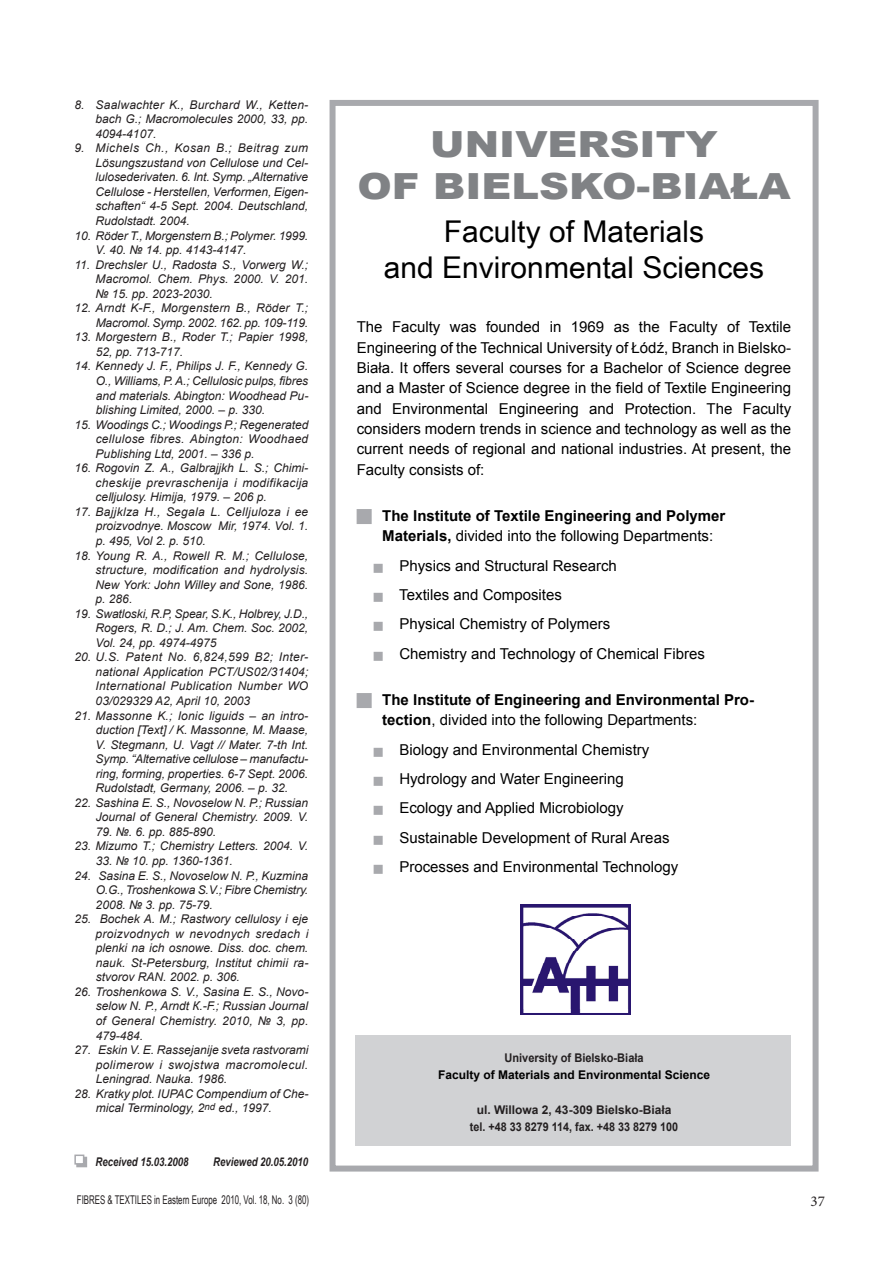
<style>
.page{position:relative;width:893px;height:1263px;background:#fff}
.page>*{position:absolute;margin:0;border:0;box-sizing:border-box;transform-origin:0 0}
.t1{font:900 36px/41.4px "Arial";color:#808285;text-align:center;scale:1.15 1}
.t2{font:30px/35.4px "Arial Narrow";color:#000;text-align:center;scale:1.22 1}
.t3{font:15px/20.4px "Arial";color:#000}
.t4{font:700 15px/20.4px "Arial";color:#000}
.t5{font:15px "Minion Pro";color:#231f20}
.t6{font:italic 12px/14.5px "Arial";color:#231f20;text-align:justify}
.t7{font:700 12px/17.4px "Arial";color:#231f20;text-align:center}
.t8{font:12px "Arial Narrow";color:#231f20;scale:.8 1}
.t9{font:700 12px "Arial";color:#000}
.t10{font:italic 700 12px "Arial";color:#231f20;scale:.8 1}
.t11{font:700 12px "Arial";color:#231f20;scale:.92 1}
.s1{font-weight:400}
</style>
<div class="page">
<div style="left:76px;top:1157px;width:11px;height:10px;background:#a8a9ad"></div>
<div style="left:74px;top:1154px;width:10px;height:10px;background:#fff;border:2px solid #a8a9ad"></div>
<div style="left:355px;top:1035px;width:435px;height:111px;background:#d1d2d4"></div>
<div style="left:330px;top:100px;width:489px;height:1071px;border:6px solid #a8a9ad"></div>
<img style="left:520px;top:905px;width:111px;height:110px">
<p class="t6" style="left:96px;top:97px;width:214px;text-indent:-21px">8. Saalwachter K., Burchard W., Ketten&shy;bach G.; Macromolecules 2000, 33, pp.<br>4094-4107.</p>
<p class="t6" style="left:96px;top:141px;width:214px;text-indent:-21px">9. Michels Ch., Kosan B.; Beitrag zum Lösungszustand von Cellulose und Cel&shy;lulosederivaten. 6. Int. Symp. „Alternative Cellulose - Herstellen, Verformen, Eigen&shy;schaften“ 4-5 Sept. 2004. Deutschland, Rudolstadt. 2004.</p>
<p class="t6" style="left:96px;top:228px;width:214px;text-indent:-21px">10. Röder T., Morgenstern B.; Polymer. 1999.<br>V. 40. № 14. pp. 4143-4147.</p>
<p class="t6" style="left:96px;top:257px;width:214px;text-indent:-21px">11. Drechsler U., Radosta S., Vorwerg W.; Macromol. Chem. Phys. 2000. V. 201. № 15. pp. 2023-2030.</p>
<p class="t6" style="left:74px;top:301px;width:235px;text-align:right">12. Arndt K-F., Morgenstern B., Röder T.;<br>Macromol. Symp. 2002. 162. pp. 109-119.</p>
<p class="t6" style="left:96px;top:330px;width:214px;text-indent:-21px">13. Morgestern B., Roder T.; Papier 1998,<br>52, pp. 713-717.</p>
<p class="t6" style="left:96px;top:359px;width:214px;text-indent:-21px">14. Kennedy J. F., Philips J. F., Kennedy G.<br>O., Williams, P. A.; Cellulosic pulps, fibres and materials. Abington: Woodhead Pu&shy;blishing Limited, 2000. – p. 330.</p>
<p class="t6" style="left:96px;top:417px;width:214px;text-indent:-21px">15. Woodings C.; Woodings P.; Regenerated сellulose fibres. Abington: Woodhaed Publishing Ltd, 2001. – 336 p.</p>
<p class="t6" style="left:96px;top:461px;width:214px;text-indent:-21px">16. Rogovin Z. А., Galbrajjkh L. S.; Chimi&shy;cheskije prevraschenija i modifikacija celljulosy. Himija, 1979. – 206 p.</p>
<p class="t6" style="left:96px;top:505px;width:214px;text-indent:-21px">17. Bajjklza Н., Segala L. Celljuloza i ee proizvodnye. Мoscow Мir, 1974. Vol. 1. p. 495, Vol 2. p. 510.</p>
<p class="t6" style="left:96px;top:548px;width:214px;text-indent:-21px">18. Young R. A., Rowell R. M.; Cellulose, structure, modification and hydrolysis.<br>New York: John Willey and Sone, 1986. p. 286.</p>
<p class="t6" style="left:96px;top:606px;width:214px;text-indent:-21px">19. Swatloski, R.P, Spear, S.K., Holbrey, J.D., Rogers, R. D.; J. Am. Chem. Soc. 2002, Vol. 24, pp. 4974-4975</p>
<p class="t6" style="left:96px;top:650px;width:214px;text-indent:-21px">20. U.S. Patent No. 6,824,599 B2; Inter&shy;national Application PCT/US02/31404; International Publication Number WO 03/029329 A2, April 10, 2003</p>
<p class="t6" style="left:96px;top:708px;width:214px;text-indent:-21px">21. Massonne K.; Ionic liguids – an intro&shy;duction [Text] / K. Massonne, M. Maase, V. Stegmann, U. Vagt // Mater. 7-th Int.<br>Symp. “Alternative cellulose – manufactu&shy;ring, forming, properties. 6-7 Sept. 2006.<br>Rudolstadt, Germany, 2006. – p. 32.</p>
<p class="t6" style="left:74px;top:795px;width:235px;text-align:right">22. Sashina Е. S., Novoselow N. P.; Russian<br>Journal of General Chemistry. 2009. V.</p>
<p class="t6" style="left:96px;top:825px;width:122px">79. №. 6. pp. 885-890.</p>
<p class="t6" style="left:74px;top:839px;width:235px">23. Mizumo T.; Chemistry Letters. 2004. V.</p>
<p class="t6" style="left:96px;top:854px;width:139px">33. № 10. pp. 1360-1361.</p>
<p class="t6" style="left:96px;top:868px;width:214px;text-indent:-21px">24. Sasina E. S., Novoselow N. P., Kuzmina O.G., Troshenkowa S.V.; Fibre Chemistry.<br>2008. № 3. pp. 75-79.</p>
<p class="t6" style="left:96px;top:912px;width:214px;text-indent:-21px">25. Bochek A. M.; Rastwory cellulosy i eje proizvodnych w nevodnych sredach i plenki na ich osnowe. Diss. doc. chem. nauk. St-Petersburg, Institut chimii ra&shy;stvorov RAN. 2002. p. 306.</p>
<p class="t6" style="left:96px;top:985px;width:214px;text-indent:-21px">26. Troshenkowa S. V., Sasina E. S., Novo&shy;selow N. P., Arndt К.-F.; Russian Journal of General Chemistry. 2010, № 3, pp.<br>479-484.</p>
<p class="t6" style="left:96px;top:1043px;width:214px;text-indent:-21px">27. Eskin V. E. Rassejanije sveta rastvorami polimerow i swojstwa macromolecul.<br>Leningrad. Nauka. 1986.</p>
<p class="t6" style="left:96px;top:1086px;width:214px;text-indent:-21px">28. Kratky plot. IUPAC Compendium of Che&shy;mical Terminology, 2<sup>nd</sup> ed., 1997.</p>
<p class="t10" style="left:96px;top:1154px;width:118px">Received 15.03.2008</p>
<p class="t10" style="left:213px;top:1154px;width:120px">Reviewed 20.05.2010</p>
<h1 class="t1" style="left:357px;top:123px;width:378px">UNIVERSITY<br>OF BIELSKO-BIAŁA</h1>
<h2 class="t2" style="left:384px;top:213px;width:313px">Faculty of Materials<br>and Environmental Sciences</h2>
<p class="t3" style="left:357px;top:317px;width:436px;text-align:justify">The Faculty was founded in 1969 as the Faculty of Textile Engineering of the Technical University of Łódź, Branch in Bielsko-Biała. It offers several courses for a Bachelor of Science degree and a Master of Science degree in the field of Textile Engineering and Environmental Engineering and Protection. The Faculty considers modern trends in science and technology as well as the current needs of regional and national industries. At present, the Faculty consists of:</p>
<p class="t4" style="left:382px;top:506px;width:345px">The Institute of Textile Engineering and Polymer<br>Materials, <span class="s1">divided into the following Departments:</span></p>
<p class="t3" style="left:399px;top:551px;width:307px;line-height:29.4px">Physics and Structural Research<br>Textiles and Composites<br>Physical Chemistry of Polymers<br>Chemistry and Technology of Chemical Fibres</p>
<p class="t4" style="left:382px;top:690px;width:373px">The Institute of Engineering and Environmental Pro&shy;tection<span class="s1">, divided into the following Departments:</span></p>
<p class="t3" style="left:399px;top:735px;width:281px;line-height:29.4px">Biology and Environmental Chemistry Hydrology and Water Engineering Ecology and Applied Microbiology Sustainable Development of Rural Areas Processes and Environmental Technology</p>
<p class="t11" style="left:504px;top:1050px;width:153px">University of Bielsko-Biała</p>
<p class="t9" style="left:438px;top:1067px;width:274px">Faculty of Materials and Environmental Science</p>
<p class="t7" style="left:470px;top:1101px;width:210px">ul. Willowa 2, 43-309 Bielsko-Biała tel. +48 33 8279 114, fax. +48 33 8279 100</p>
<p class="t8" style="left:77px;top:1191px;width:292px">FIBRES &amp; TEXTILES in Eastern Europe 2010, Vol. 18, No. 3 (80)</p>
<p class="t5" style="left:810px;top:1191px;width:16px">37</p>
</div>
